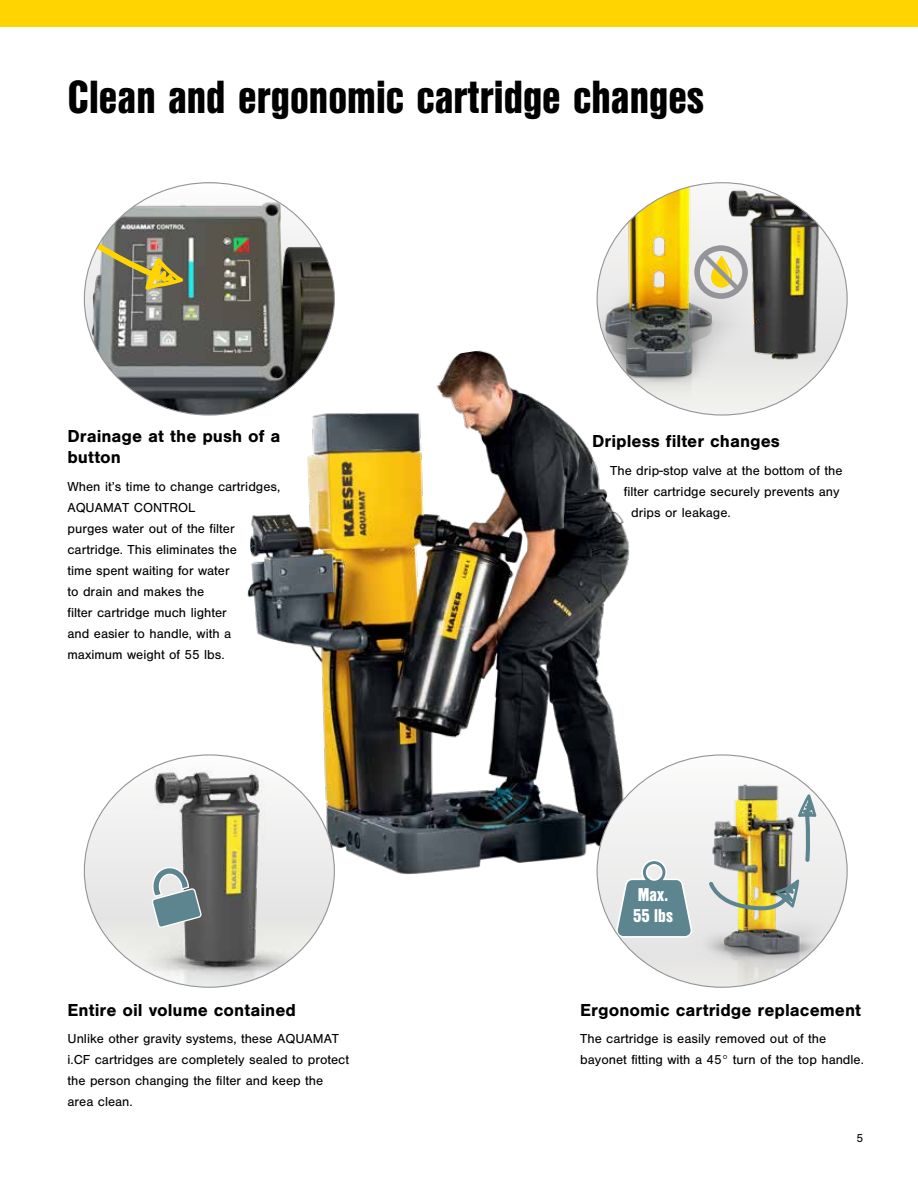
<style>
.page{position:relative;width:918px;height:1188px;background:#fff}
.page>*{position:absolute;margin:0;border:0;box-sizing:border-box;transform-origin:0 0}
.t1{font:900 45px "Nimbus San Con L";color:#000}
.t2{font:700 18px/21px "Nimbus San";color:#000}
.t3{font:900 18px/21.6px "Nimbus San Con L";color:#fff}
.t4{font:13.5px/21px "Nimbus San";color:#000}
.t5{font:12px "Nimbus San";color:#000}
</style>
<div class="page">
<div style="left:0;top:0;width:918px;height:26px;background:#ffd400"></div>
<svg style="left:84px;top:183px;width:250px;height:231px"></svg>
<svg style="left:84px;top:207px;width:99px;height:83px"></svg>
<img style="left:238px;top:343px;width:392px;height:541px">
<svg style="left:597px;top:183px;width:250px;height:232px"></svg>
<svg style="left:597px;top:755px;width:250px;height:232px"></svg>
<svg style="left:798px;top:794px;width:18px;height:68px"></svg>
<svg style="left:709px;top:879px;width:90px;height:32px;background:#b5b68f"></svg>
<svg style="left:615px;top:859px;width:79px;height:80px;background:#99b1b7"></svg>
<svg style="left:84px;top:755px;width:250px;height:232px"></svg>
<svg style="left:151px;top:866px;width:51px;height:62px;background:#8da0a5"></svg>
<svg style="left:694px;top:245px;width:54px;height:54px;background:#cfcab3"></svg>
<h1 class="t1" style="left:68px;top:63px;width:638px">Clean and ergonomic cartridge changes</h1>
<h2 class="t2" style="left:68px;top:426px;width:214px">Drainage at the push of a button</h2>
<p class="t4" style="left:68px;top:476px;width:214px">When it’s time to change cartridges,<br>AQUAMAT CONTROL<br>purges water out of the filter cartridge. This eliminates the<br>time spent waiting for water<br>to drain and makes the<br>filter cartridge much lighter<br>and easier to handle, with a maximum weight of 55 lbs.</p>
<h2 class="t2" style="left:68px;top:999px;width:230px">Entire oil volume contained</h2>
<p class="t4" style="left:68px;top:1029px;width:283px">Unlike other gravity systems, these AQUAMAT i.CF cartridges are completely sealed to protect the person changing the filter and keep the area clean.</p>
<h2 class="t2" style="left:592px;top:431px;width:189px">Dripless filter changes</h2>
<p class="t4" style="left:610px;top:460px;width:234px">The drip-stop valve at the bottom of the</p>
<p class="t4" style="left:624px;top:481px;width:217px">filter cartridge securely prevents any</p>
<p class="t4" style="left:631px;top:502px;width:101px">drips or leakage.</p>
<h2 class="t3" style="left:633px;top:883px;width:41px">Max.<br>55 lbs</h2>
<h2 class="t2" style="left:580px;top:999px;width:282px">Ergonomic cartridge replacement</h2>
<p class="t4" style="left:580px;top:1029px;width:285px">The cartridge is easily removed out of the bayonet fitting with a 45° turn of the top handle.</p>
<p class="t5" style="left:856px;top:1131px;width:8px">5</p>
</div>
